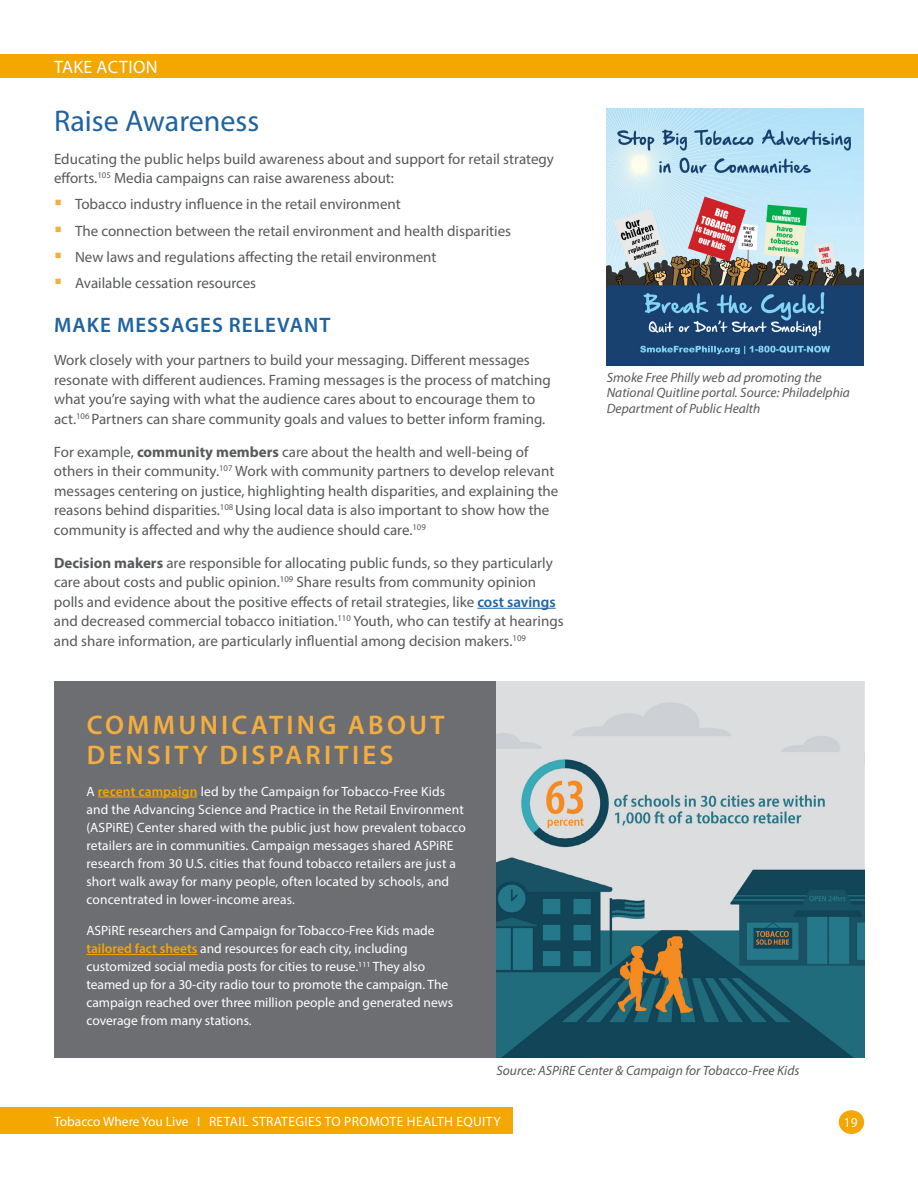
<style>
.page{position:relative;width:918px;height:1188px;background:#fff}
.page>*{position:absolute;margin:0;border:0;box-sizing:border-box;transform-origin:0 0}
.Heading_3{font:30px "Myriad Pro";color:#1f63a1}
.Large_pullout_headin{font:600 27px/30px "Myriad Pro";letter-spacing:.12em;color:#f4ae40}
.Heading_4{font:600 21px "Myriad Pro";letter-spacing:.05em;color:#1f63a1}
.t1{font:18px "Myriad Pro";letter-spacing:.02em;color:#fff}
.Paragraph{font:15px/19.5px "Myriad Pro";color:#58595b}
.Large_pullout_text{font:13.5px/18px "Myriad Pro";letter-spacing:.005em;color:#fff}
.t2{font:italic 13.5px/15.8px "Myriad Pro";color:#58595b}
.Large_pullout_text-2{font:13.5px "Myriad Pro";letter-spacing:.025em;color:#fff}
.s1{font-weight:700}
.s2{font-weight:600;color:#1f63a1}
.s3{font-weight:600;color:#f4a700}
</style>
<div class="page">
<div style="left:839px;top:1110px;width:25px;height:24px;background:#f4a700;border-radius:50%"></div>
<div style="left:0;top:1107px;width:513px;height:27px;background:#f4a700"></div>
<hr style="left:477px;top:608px;width:79px;height:1px;background:#1f63a1">
<img style="left:607px;top:109px;width:256px;height:256px">
<div style="left:54px;top:681px;width:448px;height:377px;background:#6d6e71"></div>
<hr style="left:98px;top:797px;width:100px;height:1px;background:#f4a700">
<hr style="left:86px;top:954px;width:111px;height:1px;background:#f4a700">
<img style="left:497px;top:682px;width:367px;height:376px">
<div style="left:0;top:54px;width:918px;height:24px;background:#f4a700"></div>
<p class="t1" style="left:54px;top:55px;width:105px">TAKE ACTION</p>
<h3 class="Heading_3" style="left:54px;top:102px;width:207px">Raise Awareness</h3>
<p class="Paragraph" style="left:54px;top:148px;width:502px">Educating the public helps build awareness about and support for retail strategy efforts.<sup>105</sup> Media campaigns can raise awareness about:</p>
<p class="Paragraph" style="left:75px;top:194px;width:327px">Tobacco industry influence in the retail environment</p>
<p class="Paragraph" style="left:75px;top:220px;width:438px">The connection between the retail environment and health disparities</p>
<p class="Paragraph" style="left:75px;top:247px;width:363px">New laws and regulations affecting the retail environment</p>
<p class="Paragraph" style="left:75px;top:273px;width:183px">Available cessation resources</p>
<h4 class="Heading_4" style="left:54px;top:312px;width:278px">MAKE MESSAGES RELEVANT</h4>
<p class="Paragraph" style="left:54px;top:350px;width:498px">Work closely with your partners to build your messaging. Different messages resonate with different audiences. Framing messages is the process of matching what you’re saying with what the audience cares about to encourage them to act.<sup>106</sup> Partners can share community goals and values to better inform framing.</p>
<p class="Paragraph" style="left:54px;top:442px;width:506px">For example, <span class="s1">community members</span> care about the health and well-being of others in their community.<sup>107</sup> Work with community partners to develop relevant messages centering on justice, highlighting health disparities, and explaining the reasons behind disparities.<sup>108</sup> Using local data is also important to show how the community is affected and why the audience should care.<sup>109</sup></p>
<p class="Paragraph" style="left:54px;top:553px;width:511px"><span class="s1">Decision makers</span> are responsible for allocating public funds, so they particularly care about costs and public opinion.<sup>109</sup> Share results from community opinion polls and evidence about the positive effects of retail strategies, like <span class="s2">cost savings </span>and decreased commercial tobacco initiation.<sup>110</sup> Youth, who can testify at hearings and share information, are particularly influential among decision makers.<sup>109</sup></p>
<h4 class="Large_pullout_headin" style="left:87px;top:709px;width:360px">COMMUNICATING ABOUT<br>DENSITY DISPARITIES</h4>
<p class="Large_pullout_text" style="left:86px;top:782px;width:381px">A <span class="s3">recent campaign</span> led by the Campaign for Tobacco-Free Kids and the Advancing Science and Practice in the Retail Environment (ASPiRE) Center shared with the public just how prevalent tobacco retailers are in communities. Campaign messages shared ASPiRE research from 30 U.S. cities that found tobacco retailers are just a short walk away for many people, often located by schools, and concentrated in lower-income areas.</p>
<p class="Large_pullout_text" style="left:86px;top:921px;width:368px">ASPiRE researchers and Campaign for Tobacco-Free Kids made <span class="s3">tailored fact sheets</span> and resources for each city, including customized social media posts for cities to reuse.<sup>111</sup> They also teamed up for a 30-city radio tour to promote the campaign. The campaign reached over three million people and generated news coverage from many stations.</p>
<p class="t2" style="left:607px;top:369px;width:245px">Smoke Free Philly web ad promoting the<br>National Quitline portal. Source: Philadelphia<br>Department of Public Health</p>
<p class="t2" style="left:496px;top:1063px;width:305px">Source: ASPiRE Center &amp; Campaign for Tobacco-Free Kids</p>
<p class="Large_pullout_text-2" style="left:54px;top:1113px;width:448px">Tobacco Where You Live I RETAIL STRATEGIES TO PROMOTE HEALTH EQUITY</p>
<p class="Large_pullout_text" style="left:844px;top:1113px;width:15px">19</p>
</div>
